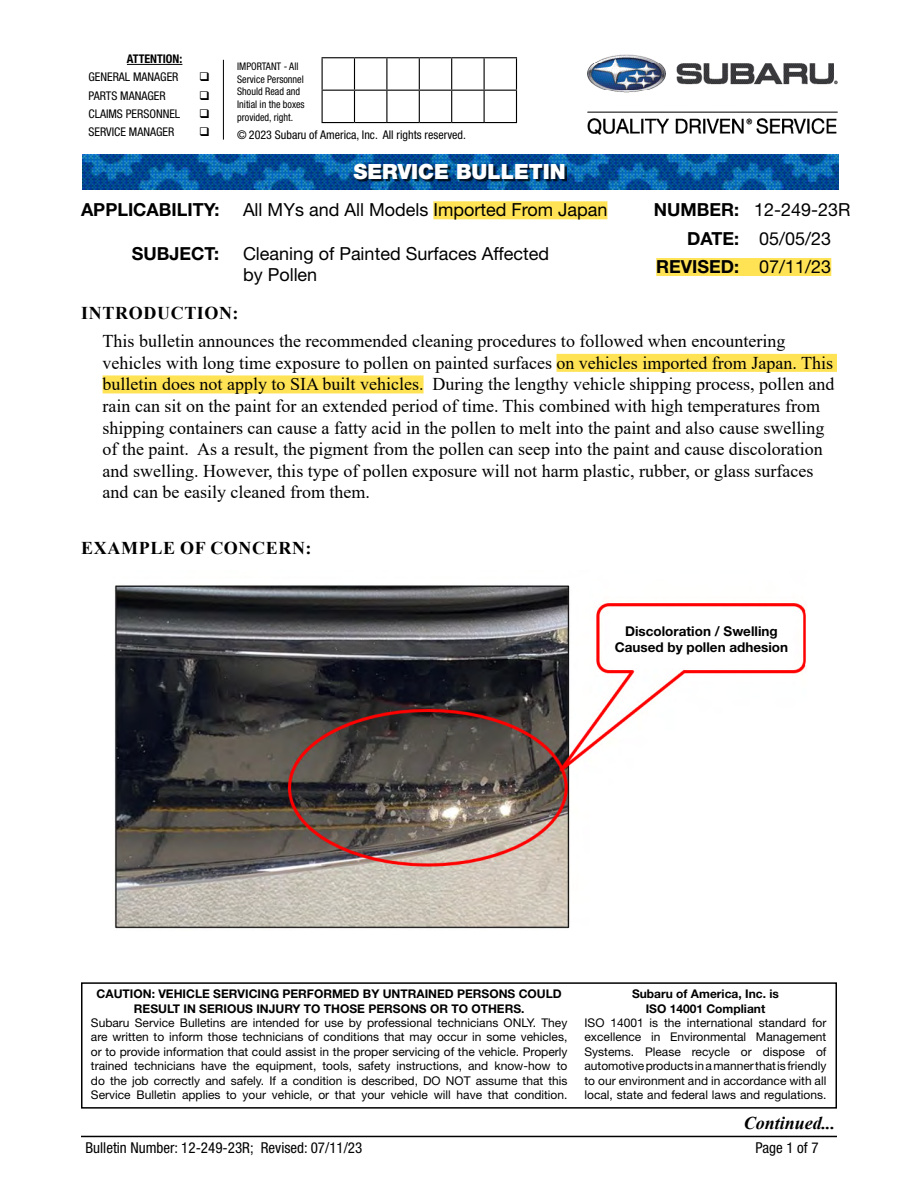
<style>
.page{position:relative;width:918px;height:1188px;background:#fff}
.page>*{position:absolute;margin:0;border:0;box-sizing:border-box;transform-origin:0 0}
.t1{font:900 21px "Helvetica Neue LT Std";color:#fff}
.t2{font:18px/21.6px "Times New Roman";color:#000}
.t3{font:18px/21.6px "Helvetica Neue LT Std";color:#000}
.t4{font:700 18px "Helvetica Neue LT Std";color:#000}
.t5{font:700 18px "Times New Roman";letter-spacing:.035em;color:#000}
.t6{font:italic 700 18px "Times New Roman";color:#000}
.t7{font:condensed 15px "Helvetica Neue LT Std";color:#000}
.t8{font:700 13.5px/16.2px "Helvetica Neue LT Std";color:#000;text-align:center}
.t9{font:12px/14.4px "Helvetica Neue LT Std";color:#000;text-align:justify}
.t10{font:700 12px/14.4px "Helvetica Neue LT Std";color:#000;text-align:center}
.t11{font:condensed 12px "Helvetica Neue LT Std";color:#000}
.t12{font:700 condensed 12px "Helvetica Neue LT Std";color:#000}
.t13{font:condensed 10.5px/12.6px "Helvetica Neue LT Std";color:#000;scale:.96 1}
.s1{font-weight:700}
.s2{font-weight:400}
</style>
<div class="page">
<hr style="left:81px;top:1136px;width:756px;height:1px;background:#000">
<img style="left:82px;top:155px;width:757px;height:34px">
<div style="left:355px;top:165px;width:211px;height:17px;background:#000;opacity:.75"></div>
<div style="left:81px;top:982px;width:756px;height:127px;border:2px solid #000"></div>
<div style="left:656px;top:258px;width:175px;height:18px;background:#ffe355"></div>
<div style="left:433px;top:201px;width:174px;height:18px;background:#ffe355"></div>
<div style="left:556px;top:354px;width:281px;height:18px;background:#ffe355"></div>
<div style="left:103px;top:375px;width:321px;height:18px;background:#ffe355"></div>
<img style="left:114px;top:585px;width:693px;height:344px">
<div style="left:610px;top:611px;width:183px;height:57px;background:#fff"></div>
<hr style="left:127px;top:64px;width:55px;height:1px;background:#000">
<hr style="left:322px;top:57px;width:33px;height:1px;background:#000">
<hr style="left:322px;top:58px;width:1px;height:32px;background:#000">
<hr style="left:355px;top:57px;width:32px;height:1px;background:#000">
<hr style="left:354px;top:58px;width:1px;height:32px;background:#000">
<hr style="left:387px;top:57px;width:32px;height:1px;background:#000">
<hr style="left:386px;top:58px;width:1px;height:32px;background:#000">
<hr style="left:419px;top:57px;width:33px;height:1px;background:#000">
<hr style="left:419px;top:58px;width:1px;height:32px;background:#000">
<hr style="left:452px;top:57px;width:32px;height:1px;background:#000">
<hr style="left:451px;top:58px;width:1px;height:32px;background:#000">
<hr style="left:484px;top:57px;width:33px;height:1px;background:#000">
<hr style="left:484px;top:58px;width:1px;height:32px;background:#000">
<hr style="left:516px;top:58px;width:1px;height:32px;background:#000">
<hr style="left:322px;top:90px;width:33px;height:1px;background:#000">
<hr style="left:322px;top:91px;width:1px;height:31px;background:#000">
<hr style="left:355px;top:90px;width:32px;height:1px;background:#000">
<hr style="left:354px;top:91px;width:1px;height:31px;background:#000">
<hr style="left:387px;top:90px;width:32px;height:1px;background:#000">
<hr style="left:386px;top:91px;width:1px;height:31px;background:#000">
<hr style="left:419px;top:90px;width:33px;height:1px;background:#000">
<hr style="left:419px;top:91px;width:1px;height:31px;background:#000">
<hr style="left:452px;top:90px;width:32px;height:1px;background:#000">
<hr style="left:451px;top:91px;width:1px;height:31px;background:#000">
<hr style="left:484px;top:90px;width:33px;height:1px;background:#000">
<hr style="left:484px;top:91px;width:1px;height:31px;background:#000">
<hr style="left:516px;top:91px;width:1px;height:31px;background:#000">
<hr style="left:322px;top:122px;width:33px;height:1px;background:#000">
<hr style="left:355px;top:122px;width:32px;height:1px;background:#000">
<hr style="left:387px;top:122px;width:32px;height:1px;background:#000">
<hr style="left:419px;top:122px;width:33px;height:1px;background:#000">
<hr style="left:452px;top:122px;width:32px;height:1px;background:#000">
<hr style="left:484px;top:122px;width:33px;height:1px;background:#000">
<hr style="left:223px;top:60px;width:1px;height:80px;background:#000">
<img style="left:587px;top:54px;width:251px;height:81px">
<p class="t12" style="left:127px;top:52px;width:57px">ATTENTION:</p>
<p class="t11" style="left:89px;top:70px;width:92px">GENERAL MANAGER</p>
<p class="t11" style="left:89px;top:88px;width:79px">PARTS MANAGER</p>
<p class="t11" style="left:89px;top:106px;width:93px">CLAIMS PERSONNEL</p>
<p class="t11" style="left:89px;top:125px;width:87px">SERVICE MANAGER</p>
<p class="t13" style="left:237px;top:60px;width:72px">IMPORTANT - All<br>Service Personnel<br>Should Read and<br>Initial in the boxes provided, right.</p>
<p class="t11" style="left:237px;top:128px;width:230px">© 2023 Subaru of America, Inc. All rights reserved.</p>
<h1 class="t1" style="left:353px;top:159px;width:214px">SERVICE BULLETIN</h1>
<h2 class="t4" style="left:81px;top:199px;width:140px">APPLICABILITY:</h2>
<h2 class="t3" style="left:243px;top:199px;width:366px">All MYs and All Models Imported From Japan</h2>
<h2 class="t4" style="left:132px;top:242px;width:89px">SUBJECT:</h2>
<h2 class="t3" style="left:243px;top:242px;width:308px">Cleaning of Painted Surfaces Affected by Pollen</h2>
<h2 class="t5" style="left:81px;top:300px;width:159px">INTRODUCTION:</h2>
<p class="t2" style="left:103px;top:330px;width:733px">This bulletin announces the recommended cleaning procedures to followed when encountering vehicles with long time exposure to pollen on painted surfaces on vehicles imported from Japan. This bulletin does not apply to SIA built vehicles. During the lengthy vehicle shipping process, pollen and rain can sit on the paint for an extended period of time. This combined with high temperatures from shipping containers can cause a fatty acid in the pollen to melt into the paint and also cause swelling of the paint. As a result, the pigment from the pollen can seep into the paint and cause discoloration and swelling. However, this type of pollen exposure will not harm plastic, rubber, or glass surfaces and can be easily cleaned from them.</p>
<h2 class="t5" style="left:81px;top:535px;width:232px">EXAMPLE OF CONCERN:</h2>
<h2 class="t3" style="left:654px;top:199px;width:198px"><span class="s1">NUMBER:</span> 12-249-23R</h2>
<h2 class="t3" style="left:687px;top:227px;width:146px"><span class="s1">DATE:</span> 05/05/23</h2>
<h2 class="t4" style="left:656px;top:256px;width:177px">REVISED: <span class="s2">07/11/23</span></h2>
<p class="t8" style="left:615px;top:623px;width:175px">Discoloration / Swelling<br>Caused by pollen adhesion</p>
<p class="t10" style="left:97px;top:986px;width:467px">CAUTION: VEHICLE SERVICING PERFORMED BY UNTRAINED PERSONS COULD<br>RESULT IN SERIOUS INJURY TO THOSE PERSONS OR TO OTHERS.</p>
<p class="t9" style="left:91px;top:1015px;width:478px">Subaru Service Bulletins are intended for use by professional technicians ONLY. They are written to inform those technicians of conditions that may occur in some vehicles, or to provide information that could assist in the proper servicing of the vehicle. Properly trained technicians have the equipment, tools, safety instructions, and know-how to do the job correctly and safely. If a condition is described, DO NOT assume that this Service Bulletin applies to your vehicle, or that your vehicle will have that condition.</p>
<p class="t10" style="left:632px;top:986px;width:148px">Subaru of America, Inc. is<br>ISO 14001 Compliant</p>
<p class="t9" style="left:585px;top:1015px;width:243px">ISO 14001 is the international standard for excellence in Environmental Management Systems. Please recycle or dispose of automotive products in a manner that is friendly to our environment and in accordance with all local, state and federal laws and regulations.</p>
<h2 class="t6" style="left:744px;top:1111px;width:93px">Continued...</h2>
<p class="t7" style="left:86px;top:1138px;width:278px">Bulletin Number: 12-249-23R; Revised: 07/11/23</p>
<p class="t7" style="left:756px;top:1138px;width:65px">Page 1 of 7</p>
</div>
